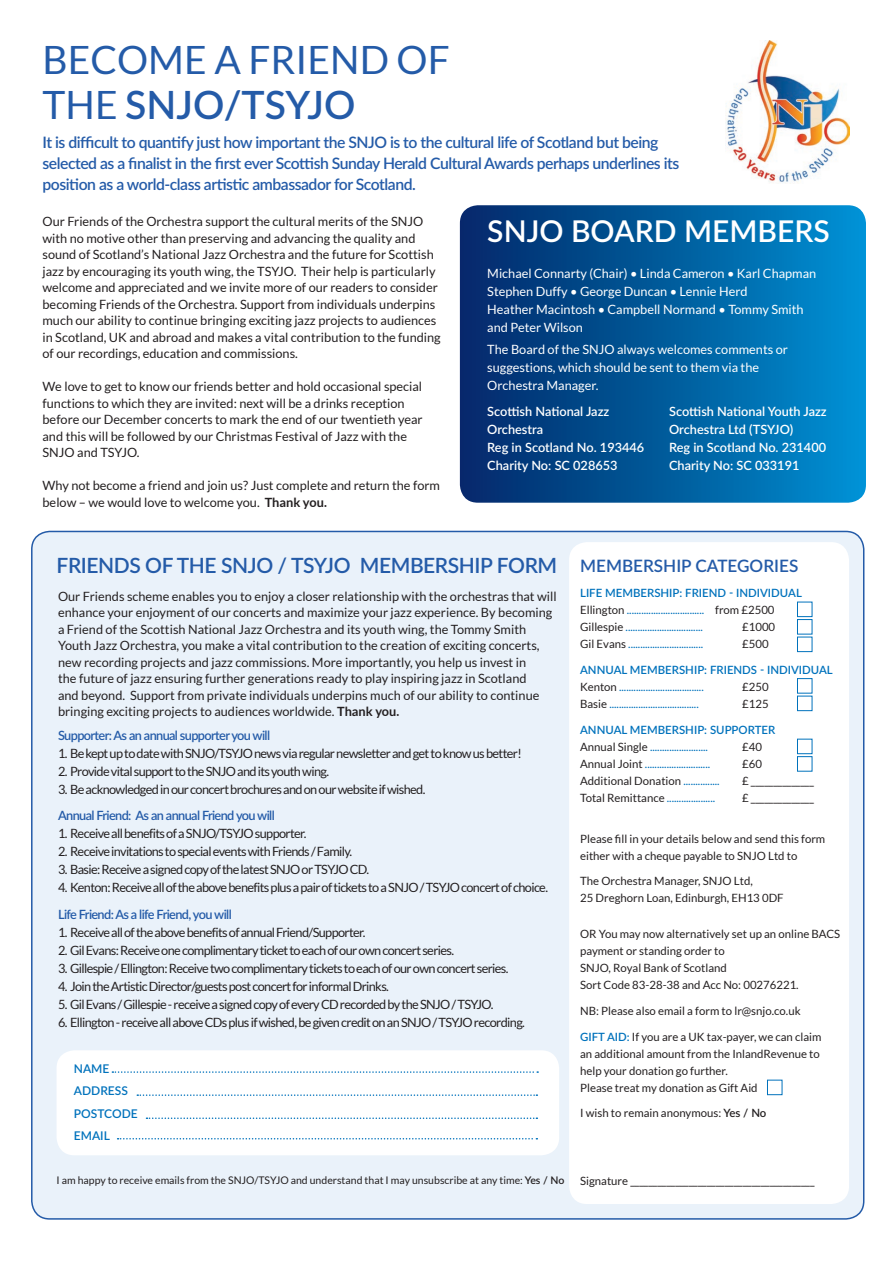
<style>
.page{position:relative;width:893px;height:1263px;background:#fff}
.page>*{position:absolute;margin:0;border:0;box-sizing:border-box;transform-origin:0 0}
.t1{font:39px/45px "Lato";color:#245ba8}
.t2{font:600 30px "Lato";color:#fff}
.t3{font:600 21px "Lato";letter-spacing:-.02em;color:#245ba8}
.t4{font:600 17.1px "Lato";color:#245ba8}
.t5{font:600 15.75px/21px "Lato";letter-spacing:-.03em;color:#245ba8}
.t6{font:12.75px/16.5px "Lato";color:#231f20}
.t7{font:12.75px "Lato";letter-spacing:-.05em;color:#231f20}
.t8{font:12.75px/18px "Lato";color:#fff}
.t9{font:600 12.75px/18px "Lato";color:#fff}
.t10{font:600 12.75px "Lato";letter-spacing:-.05em;color:#245ba8}
.t11{font:600 12px/22.2px "Lato";color:#0072bc}
.t12{font:11.4px/17.1px "Lato";color:#231f20}
.t13{font:11.4px/17.1px "Lato";color:#0072bc}
.t14{font:600 11.4px/17.1px "Lato";color:#0072bc}
.t15{font:10.5px "Lato";color:#231f20}
.s1{font-weight:600}
.s2{font-weight:700}
.s3{color:#231f20}
.s4{font-weight:400;color:#231f20}
.s5{font-weight:400}
.s6{color:#0072bc}
.s7{font-weight:600;color:#0072bc}
</style>
<div class="page">
<img style="left:725px;top:41px;width:124px;height:142px">
<div style="left:32px;top:531px;width:832px;height:688px;background:#eaf2fa;border-radius:18px"></div>
<div style="left:569px;top:542px;width:280px;height:662px;background:#fff;border-radius:18px"></div>
<div style="left:797px;top:602px;width:15px;height:15px;background:#fff;border:1px solid #0072bc"></div>
<div style="left:797px;top:619px;width:15px;height:15px;background:#fff;border:1px solid #0072bc"></div>
<div style="left:797px;top:678px;width:15px;height:15px;background:#fff;border:1px solid #0072bc"></div>
<div style="left:797px;top:739px;width:15px;height:15px;background:#fff;border:1px solid #0072bc"></div>
<div style="left:797px;top:637px;width:15px;height:15px;background:#fff;border:1px solid #0072bc"></div>
<div style="left:797px;top:696px;width:15px;height:15px;background:#fff;border:1px solid #0072bc"></div>
<div style="left:797px;top:756px;width:15px;height:15px;background:#fff;border:1px solid #0072bc"></div>
<div style="left:767px;top:1080px;width:15px;height:15px;background:#fff;border:1px solid #0072bc"></div>
<div style="left:57px;top:1050px;width:502px;height:105px;background:#fff;border-radius:18px"></div>
<svg style="left:112px;top:1071px;width:426px;height:2px"></svg>
<svg style="left:137px;top:1094px;width:400px;height:2px"></svg>
<svg style="left:146px;top:1117px;width:391px;height:2px"></svg>
<svg style="left:118px;top:1138px;width:419px;height:1px"></svg>
<svg style="left:460px;top:205px;width:406px;height:298px;background:#015c9d"></svg>
<h1 class="t1" style="left:43px;top:37px;width:409px">BECOME A FRIEND OF<br>THE <span class="s1">SNJO/TSYJO</span></h1>
<p class="t5" style="left:43px;top:132px;width:638px">It is difficult to quantify just how important the SNJO is to the cultural life of Scotland but being selected as a finalist in the first ever Scottish Sunday Herald Cultural Awards perhaps underlines its position as a world-class artistic ambassador for Scotland.</p>
<p class="t6" style="left:43px;top:213px;width:400px">Our Friends of the Orchestra support the cultural merits of the SNJO with no motive other than preserving and advancing the quality and sound of Scotland’s National Jazz Orchestra and the future for Scottish jazz by encouraging its youth wing, the TSYJO. Their help is particularly welcome and appreciated and we invite more of our readers to consider becoming Friends of the Orchestra. Support from individuals underpins much our ability to continue bringing exciting jazz projects to audiences in Scotland, UK and abroad and makes a vital contribution to the funding of our recordings, education and commissions.</p>
<p class="t6" style="left:43px;top:378px;width:382px">We love to get to know our friends better and hold occasional special functions to which they are invited: next will be a drinks reception before our December concerts to mark the end of our twentieth year and this will be followed by our Christmas Festival of Jazz with the SNJO and TSYJO.</p>
<p class="t6" style="left:43px;top:477px;width:399px">Why not become a friend and join us? Just complete and return the form below – we would love to welcome you. <span class="s2">Thank you.</span></p>
<h2 class="t2" style="left:487px;top:209px;width:344px">SNJO BOARD MEMBERS</h2>
<p class="t8" style="left:487px;top:264px;width:330px">Michael Connarty (Chair) • Linda Cameron • Karl Chapman Stephen Duffy • George Duncan • Lennie Herd<br>Heather Macintosh • Campbell Normand • Tommy Smith and Peter Wilson</p>
<p class="t8" style="left:487px;top:340px;width:302px">The Board of the SNJO always welcomes comments or suggestions, which should be sent to them via the<br>Orchestra Manager.</p>
<p class="t9" style="left:487px;top:402px;width:158px">Scottish National Jazz<br>Orchestra<br>Reg in Scotland No. 193446<br>Charity No: SC 028653</p>
<p class="t9" style="left:669px;top:402px;width:159px">Scottish National Youth Jazz<br>Orchestra Ltd (TSYJO)<br>Reg in Scotland No. 231400<br>Charity No: SC 033191</p>
<h3 class="t3" style="left:57px;top:550px;width:502px">FRIENDS OF THE SNJO / TSYJO MEMBERSHIP FORM</h3>
<p class="t6" style="left:58px;top:588px;width:500px">Our Friends scheme enables you to enjoy a closer relationship with the orchestras that will enhance your enjoyment of our concerts and maximize your jazz experience. By becoming a Friend of the Scottish National Jazz Orchestra and its youth wing, the Tommy Smith Youth Jazz Orchestra, you make a vital contribution to the creation of exciting concerts, new recording projects and jazz commissions. More importantly, you help us invest in<br>the future of jazz ensuring further generations ready to play inspiring jazz in Scotland<br>and beyond. Support from private individuals underpins much of our ability to continue bringing exciting projects to audiences worldwide. <span class="s2">Thank you.</span></p>
<p class="t10" style="left:58px;top:726px;width:214px">Supporter: As an annual supporter you will</p>
<p class="t7" style="left:58px;top:746px;width:465px">1. Be kept up to date with SNJO/TSYJO news via regular newsletter and get to know us better!</p>
<p class="t7" style="left:58px;top:764px;width:272px">2. Provide vital support to the SNJO and its youth wing.</p>
<p class="t7" style="left:58px;top:782px;width:369px">3. Be acknowledged in our concert brochures and on our website if wished.</p>
<p class="t10" style="left:58px;top:806px;width:218px">Annual Friend: As an annual Friend you will</p>
<p class="t7" style="left:58px;top:827px;width:250px">1. Receive all benefits of a SNJO/TSYJO supporter.</p>
<p class="t7" style="left:58px;top:845px;width:296px">2. Receive invitations to special events with Friends / Family.</p>
<p class="t7" style="left:58px;top:863px;width:313px">3. Basie: Receive a signed copy of the latest SNJO or TSYJO CD.</p>
<p class="t7" style="left:58px;top:881px;width:491px">4. Kenton: Receive all of the above benefits plus a pair of tickets to a SNJO / TSYJO concert of choice.</p>
<p class="t10" style="left:58px;top:905px;width:175px">Life Friend: As a life Friend, you will</p>
<p class="t7" style="left:58px;top:925px;width:309px">1. Receive all of the above benefits of annual Friend/Supporter.</p>
<p class="t7" style="left:58px;top:943px;width:398px">2. Gil Evans: Receive one complimentary ticket to each of our own concert series.</p>
<p class="t7" style="left:58px;top:961px;width:452px">3. Gillespie / Ellington: Receive two complimentary tickets to each of our own concert series.</p>
<p class="t7" style="left:58px;top:979px;width:332px">4. Join the Artistic Director/guests post concert for informal Drinks.</p>
<p class="t7" style="left:58px;top:997px;width:437px">5. Gil Evans / Gillespie - receive a signed copy of every CD recorded by the SNJO / TSYJO.</p>
<p class="t7" style="left:58px;top:1015px;width:468px">6. Ellington - receive all above CDs plus if wished, be given credit on an SNJO / TSYJO recording.</p>
<p class="t11" style="left:74px;top:1057px;width:65px">NAME<br>ADDRESS<br>POSTCODE<br>EMAIL</p>
<p class="t15" style="left:57px;top:1174px;width:509px">I am happy to receive emails from the SNJO/TSYJO and understand that I may unsubscribe at any time: <span class="s1">Yes / No</span></p>
<h3 class="t4" style="left:580px;top:553px;width:220px">MEMBERSHIP CATEGORIES</h3>
<p class="t13" style="left:580px;top:584px;width:223px"><span class="s1">LIFE MEMBERSHIP: FRIEND - INDIVIDUAL<br></span><span class="s3">Ellington</span> ................................ <span class="s3">from £2500<br>Gillespie</span> ................................</p>
<p class="t12" style="left:742px;top:618px;width:35px">£1000</p>
<p class="t13" style="left:580px;top:635px;width:125px"><span class="s3">Gil Evans</span> ...............................</p>
<p class="t12" style="left:742px;top:635px;width:28px">£500</p>
<p class="t14" style="left:580px;top:661px;width:254px">ANNUAL MEMBERSHIP: FRIENDS - INDIVIDUAL<br><span class="s4">Kenton</span> <span class="s5">...................................</span></p>
<p class="t12" style="left:742px;top:678px;width:28px">£250</p>
<p class="t13" style="left:580px;top:695px;width:120px"><span class="s3">Basie</span> .....................................</p>
<p class="t12" style="left:742px;top:695px;width:28px">£125</p>
<p class="t14" style="left:580px;top:720px;width:197px">ANNUAL MEMBERSHIP: SUPPORTER<br><span class="s4">Annual Single</span> <span class="s5">........................</span></p>
<p class="t12" style="left:742px;top:738px;width:21px">£40</p>
<p class="t13" style="left:580px;top:755px;width:132px"><span class="s3">Annual Joint</span> ...........................</p>
<p class="t12" style="left:742px;top:755px;width:21px">£60</p>
<p class="t12" style="left:580px;top:772px;width:141px">Additional Donation <span class="s6">...............</span></p>
<p class="t12" style="left:742px;top:772px;width:73px">£ ______________</p>
<p class="t13" style="left:580px;top:789px;width:137px"><span class="s3">Total Remittance</span> ....................</p>
<p class="t12" style="left:742px;top:789px;width:73px">£ ______________</p>
<p class="t12" style="left:580px;top:830px;width:247px">Please fill in your details below and send this form either with a cheque payable to SNJO Ltd to</p>
<p class="t12" style="left:580px;top:873px;width:205px">The Orchestra Manager, SNJO Ltd,<br>25 Dreghorn Loan, Edinburgh, EH13 0DF</p>
<p class="t12" style="left:580px;top:925px;width:262px">OR You may now alternatively set up an online BACS payment or standing order to<br>SNJO, Royal Bank of Scotland<br>Sort Code 83-28-38 and Acc No: 00276221.</p>
<p class="t12" style="left:580px;top:1002px;width:222px">NB: Please also email a form to lr@snjo.co.uk</p>
<p class="t12" style="left:580px;top:1028px;width:243px"><span class="s7">GIFT AID:</span> If you are a UK tax-payer, we can claim an additional amount from the InlandRevenue to help your donation go further.<br>Please treat my donation as Gift Aid</p>
<p class="t12" style="left:580px;top:1104px;width:188px">I wish to remain anonymous: <span class="s1">Yes / No</span></p>
<p class="t12" style="left:580px;top:1172px;width:236px">Signature _________________________________________</p>
</div>
